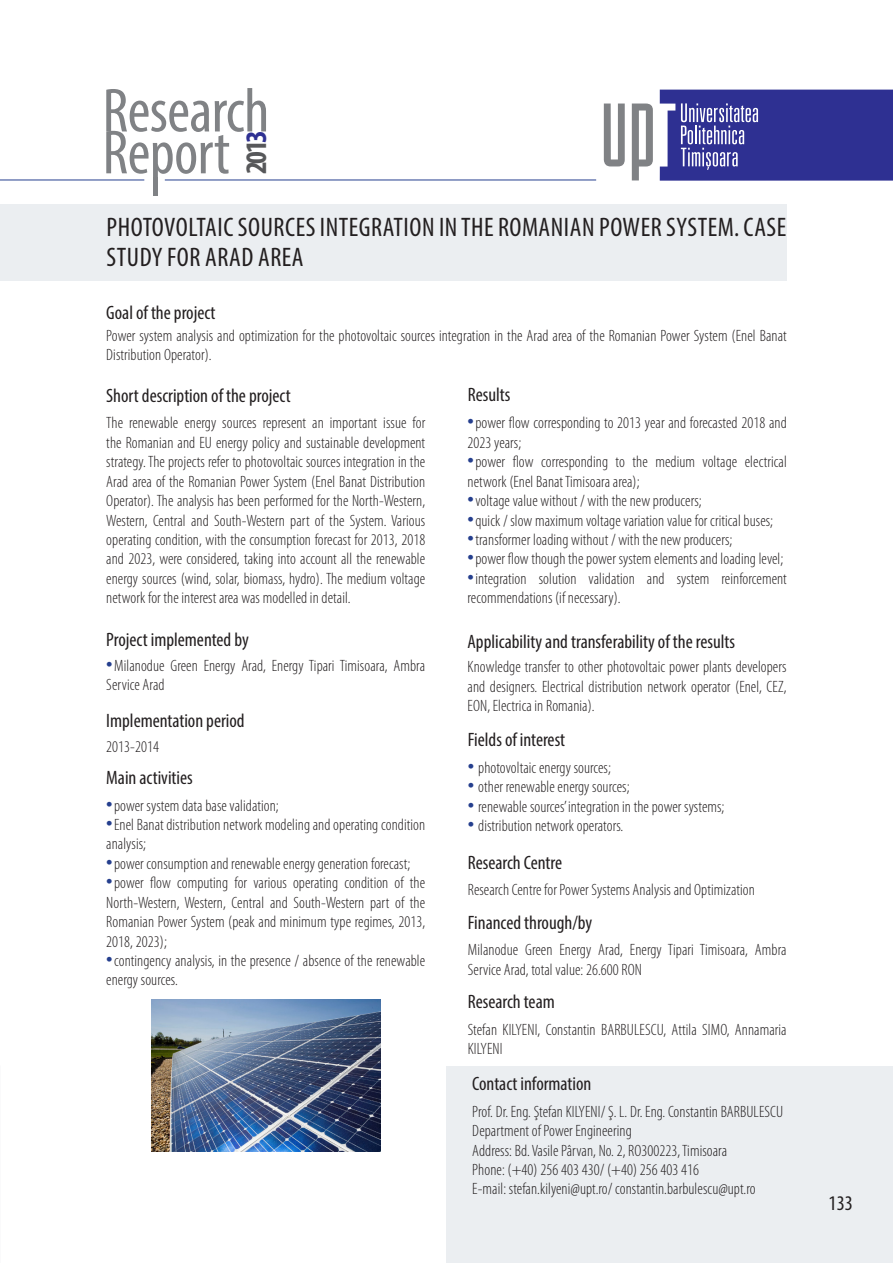
<style>
.page{position:relative;width:893px;height:1263px;background:#fff}
.page>*{position:absolute;margin:0;border:0;box-sizing:border-box;transform-origin:0 0}
.t1{font:condensed 62.7px "Myriad Pro";letter-spacing:-.01em;color:#808285}
.t2{font:700 condensed 29.85px "Myriad Pro";color:#57585a}
.t3{font:condensed 26.85px/29.8px "Myriad Pro";letter-spacing:.02em;color:#231f20}
.t4{font:condensed 20.85px "Myriad Pro";color:#231f20}
.t5{font:condensed 19.5px "Myriad Pro";color:#231f20}
.t6{font:300 condensed 16.5px/19.5px "Myriad Pro";letter-spacing:.005em;color:#231f20}
.s1{color:#2e3092}
.s2{font-size:26.85px;color:#253f8e}
</style>
<div class="page">
<div style="left:787px;top:1157px;width:106px;height:106px;background:#ebeef1"></div>
<div style="left:153px;top:178px;width:5px;height:18px;background:#808285"></div>
<hr style="left:165px;top:180px;width:431px;height:1px;background:#253f8e">
<svg style="left:632px;top:104px;width:21px;height:76px"></svg>
<svg style="left:604px;top:104px;width:21px;height:62px"></svg>
<svg style="left:660px;top:90px;width:233px;height:91px"></svg>
<hr style="left:0;top:180px;width:144px;height:1px;background:#253f8e">
<div style="left:0;top:204px;width:787px;height:77px;background:#ebeef1"></div>
<div style="left:446px;top:1066px;width:447px;height:128px;background:#ebeef1"></div>
<div style="left:446px;top:1194px;width:346px;height:69px;background:#ebeef1"></div>
<img style="left:151px;top:999px;width:229px;height:153px">
<h1 class="t1" style="left:103px;top:73px;width:168px">Research</h1>
<h1 class="t1" style="left:103px;top:115px;width:129px">Report</h1>
<h2 class="t2" style="left:238px;top:174px;width:45px;rotate:-90deg">201<span class="s1">3</span></h2>
<p class="t3" style="left:107px;top:212px;width:681px">PHOTOVOLTAIC SOURCES INTEGRATION IN THE ROMANIAN POWER SYSTEM. CASE<br>STUDY FOR ARAD AREA</p>
<p class="t5" style="left:106px;top:300px;width:111px">Goal of the project</p>
<p class="t6" style="left:106px;top:326px;width:682px">Power system analysis and optimization for the photovoltaic sources integration in the Arad area of the Romanian Power System (Enel Banat<br>Distribution Operator).</p>
<p class="t5" style="left:106px;top:384px;width:186px">Short description of the project</p>
<p class="t6" style="left:106px;top:414px;width:320px;text-align:justify">The renewable energy sources represent an important issue for the Romanian and EU energy policy and sustainable development strategy. The projects refer to photovoltaic sources integration in the Arad area of the Romanian Power System (Enel Banat Distribution Operator). The analysis has been performed for the North-Western, Western, Central and South-Western part of the System. Various operating condition, with the consumption forecast for 2013, 2018 and 2023, were considered, taking into account all the renewable energy sources (wind, solar, biomass, hydro). The medium voltage network for the interest area was modelled in detail.</p>
<p class="t5" style="left:106px;top:628px;width:144px">Project implemented by</p>
<p class="t6" style="left:106px;top:656px;width:320px"><span class="s2">•</span>Milanodue Green Energy Arad, Energy Tipari Timisoara, Ambra<br>Service Arad</p>
<p class="t5" style="left:106px;top:709px;width:140px">Implementation period</p>
<p class="t6" style="left:106px;top:737px;width:54px">2013-2014</p>
<p class="t5" style="left:106px;top:766px;width:88px">Main activities</p>
<p class="t6" style="left:106px;top:796px;width:174px"><span class="s2">•</span>power system data base validation;</p>
<p class="t6" style="left:106px;top:815px;width:320px"><span class="s2">•</span>Enel Banat distribution network modeling and operating condition analysis;</p>
<p class="t6" style="left:106px;top:854px;width:305px"><span class="s2">•</span>power consumption and renewable energy generation forecast;</p>
<p class="t6" style="left:106px;top:873px;width:320px;text-align:justify"><span class="s2">•</span>power flow computing for various operating condition of the North-Western, Western, Central and South-Western part of the Romanian Power System (peak and minimum type regimes, 2013, 2018, 2023);</p>
<p class="t6" style="left:106px;top:951px;width:320px"><span class="s2">•</span>contingency analysis, in the presence / absence of the renewable energy sources.</p>
<p class="t5" style="left:468px;top:382px;width:44px">Results</p>
<p class="t6" style="left:468px;top:414px;width:321px"><span class="s2">•</span>power flow corresponding to 2013 year and forecasted 2018 and<br>2023 years;</p>
<p class="t6" style="left:468px;top:452px;width:321px"><span class="s2">•</span>power flow corresponding to the medium voltage electrical network (Enel Banat Timisoara area);</p>
<p class="t6" style="left:468px;top:491px;width:236px"><span class="s2">•</span>voltage value without / with the new producers;</p>
<p class="t6" style="left:468px;top:511px;width:307px"><span class="s2">•</span>quick / slow maximum voltage variation value for critical buses;</p>
<p class="t6" style="left:468px;top:530px;width:266px"><span class="s2">•</span>transformer loading without / with the new producers;</p>
<p class="t6" style="left:468px;top:550px;width:317px"><span class="s2">•</span>power flow though the power system elements and loading level;</p>
<p class="t6" style="left:468px;top:569px;width:321px"><span class="s2">•</span>integration solution validation and system reinforcement recommendations (if necessary).</p>
<p class="t5" style="left:468px;top:630px;width:269px">Applicability and transferability of the results</p>
<p class="t6" style="left:468px;top:658px;width:320px;text-align:justify">Knowledge transfer to other photovoltaic power plants developers and designers. Electrical distribution network operator (Enel, CEZ, EON, Electrica in Romania).</p>
<p class="t5" style="left:468px;top:728px;width:99px">Fields of interest</p>
<p class="t6" style="left:468px;top:758px;width:145px"><span class="s2">•</span> photovoltaic energy sources;</p>
<p class="t6" style="left:468px;top:777px;width:163px"><span class="s2">•</span> other renewable energy sources;</p>
<p class="t6" style="left:468px;top:797px;width:258px"><span class="s2">•</span> renewable sources’ integration in the power systems;</p>
<p class="t6" style="left:468px;top:816px;width:157px"><span class="s2">•</span> distribution network operators.</p>
<p class="t5" style="left:468px;top:850px;width:96px">Research Centre</p>
<p class="t6" style="left:468px;top:880px;width:289px">Research Centre for Power Systems Analysis and Optimization</p>
<p class="t5" style="left:468px;top:910px;width:126px">Financed through/by</p>
<p class="t6" style="left:468px;top:940px;width:320px">Milanodue Green Energy Arad, Energy Tipari Timisoara, Ambra<br>Service Arad, total value: 26.600 RON</p>
<p class="t5" style="left:468px;top:990px;width:89px">Research team</p>
<p class="t6" style="left:468px;top:1020px;width:320px">Stefan KILYENI, Constantin BARBULESCU, Attila SIMO, Annamaria<br>KILYENI</p>
<p class="t5" style="left:472px;top:1072px;width:121px">Contact information</p>
<p class="t6" style="left:472px;top:1102px;width:312px">Prof. Dr. Eng. Ştefan KILYENI/ Ş. L. Dr. Eng. Constantin BARBULESCU</p>
<p class="t6" style="left:472px;top:1121px;width:161px">Department of Power Engineering</p>
<p class="t6" style="left:472px;top:1141px;width:256px">Address: Bd. Vasile Pârvan, No. 2, RO300223, Timisoara</p>
<p class="t6" style="left:472px;top:1160px;width:228px">Phone: (+40) 256 403 430/ (+40) 256 403 416</p>
<p class="t6" style="left:472px;top:1179px;width:285px">E-mail: stefan.kilyeni@upt.ro/ constantin.barbulescu@upt.ro</p>
<p class="t4" style="left:828px;top:1191px;width:26px">133</p>
</div>
